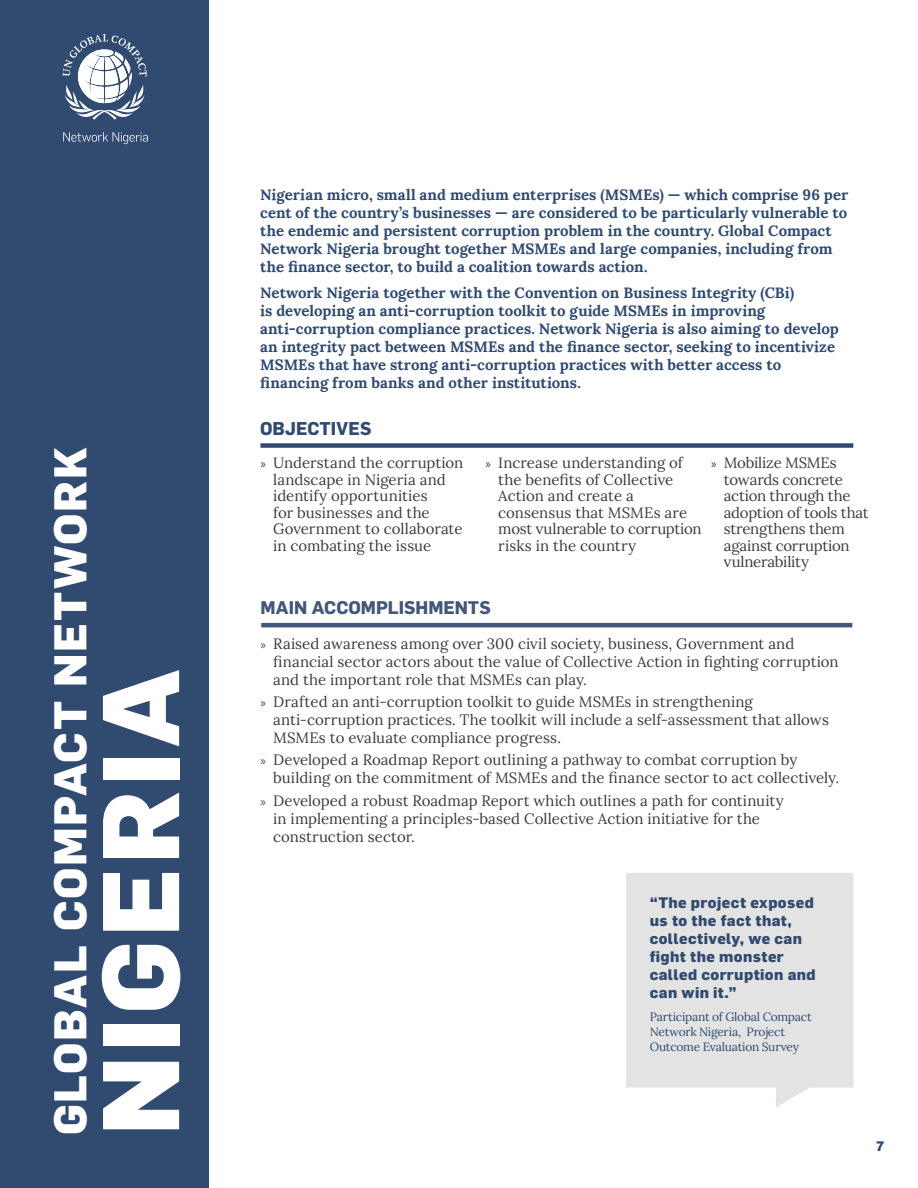
<style>
.page{position:relative;width:918px;height:1188px;background:#fff}
.page>*{position:absolute;margin:0;border:0;box-sizing:border-box;transform-origin:0 0}
.t1{font:800 106.65px "Flama";letter-spacing:.04em;color:#fff}
.t2{font:800 45px "Flama";letter-spacing:.035em;color:#fff}
.t3{font:700 18.15px "Flama";letter-spacing:.005em;color:#304a70}
.t4{font:700 18px "Flama";color:#43577a}
.t5{font:15px/16.5px "Lora";color:#3c3c3b}
.t6{font:700 15px/18px "Lora";letter-spacing:.005em;color:#304a70}
.t7{font:800 15px/18px "Flama";letter-spacing:.025em;color:#304a70}
.t8{font:800 13.5px "Flama";color:#304a70}
.t9{font:12px/15px "Lora";letter-spacing:-.02em;color:#304a70}
.s1{font-family:"Myriad Pro";font-size:13.05px}
.s2{font-family:"Myriad Pro";font-size:13.05px;color:#304a70}
</style>
<div class="page">
<div style="left:0;top:0;width:209px;height:1188px;background:#304a70"></div>
<svg style="left:63px;top:132px;width:85px;height:12px"></svg>
<svg style="left:63px;top:34px;width:84px;height:86px"></svg>
<div style="left:260px;top:443px;width:593px;height:5px;background:#304a70"></div>
<svg style="left:626px;top:873px;width:228px;height:234px;background:#e5e5e5"></svg>
<hr style="left:261px;top:623px;width:591px;height:4px;background:#43577a">
<h2 class="t2" style="left:42px;top:1135px;width:689px;rotate:-90deg">GLOBAL COMPACT NETWORK</h2>
<h1 class="t1" style="left:74px;top:1135px;width:468px;rotate:-90deg">NIGERIA</h1>
<p class="t6" style="left:260px;top:184px;width:590px">Nigerian micro, small and medium enterprises (MSMEs) — which comprise 96 per cent of the country’s businesses — are considered to be particularly vulnerable to the endemic and persistent corruption problem in the country. Global Compact Network Nigeria brought together MSMEs and large companies, including from the finance sector, to build a coalition towards action.</p>
<p class="t6" style="left:260px;top:282px;width:580px">Network Nigeria together with the Convention on Business Integrity (CBi)<br>is developing an anti-corruption toolkit to guide MSMEs in improving anti-corruption compliance practices. Network Nigeria is also aiming to develop an integrity pact between MSMEs and the finance sector, seeking to incentivize MSMEs that have strong anti-corruption practices with better access to financing from banks and other institutions.</p>
<p class="t3" style="left:260px;top:417px;width:113px">OBJECTIVES</p>
<p class="t5" style="left:273px;top:454px;width:192px;text-indent:-13px"><span class="s1">»</span> Understand the corruption landscape in Nigeria and identify opportunities<br>for businesses and the<br>Government to collaborate in combating the issue</p>
<p class="t5" style="left:498px;top:454px;width:205px;text-indent:-13px"><span class="s1">»</span> Increase understanding of the benefits of Collective<br>Action and create a consensus that MSMEs are most vulnerable to corruption risks in the country</p>
<p class="t5" style="left:724px;top:454px;width:146px;text-indent:-13px"><span class="s1">»</span> Mobilize MSMEs towards concrete action through the adoption of tools that strengthens them against corruption vulnerability</p>
<p class="t4" style="left:260px;top:597px;width:232px">MAIN ACCOMPLISHMENTS</p>
<p class="t5" style="left:273px;top:634px;width:567px;line-height:18px;text-indent:-13px"><span class="s2">»</span> Raised awareness among over 300 civil society, business, Government and financial sector actors about the value of Collective Action in fighting corruption and the important role that MSMEs can play.</p>
<p class="t5" style="left:273px;top:692px;width:557px;line-height:18px;text-indent:-13px"><span class="s2">»</span> Drafted an anti-corruption toolkit to guide MSMEs in strengthening anti-corruption practices. The toolkit will include a self-assessment that allows<br>MSMEs to evaluate compliance progress.</p>
<p class="t5" style="left:273px;top:750px;width:567px;line-height:18px;text-indent:-13px"><span class="s2">»</span> Developed a Roadmap Report outlining a pathway to combat corruption by building on the commitment of MSMEs and the finance sector to act collectively.</p>
<p class="t5" style="left:273px;top:790px;width:512px;line-height:18px;text-indent:-13px"><span class="s2">»</span> Developed a robust Roadmap Report which outlines a path for continuity in implementing a principles-based Collective Action initiative for the construction sector.</p>
<p class="t7" style="left:650px;top:893px;width:168px">“The project exposed us to the fact that, collectively, we can fight the monster called corruption and can win it.”</p>
<p class="t9" style="left:650px;top:1008px;width:163px">Participant of Global Compact<br>Network Nigeria, Project<br>Outcome Evaluation Survey</p>
<p class="t8" style="left:876px;top:1138px;width:10px">7</p>
</div>
